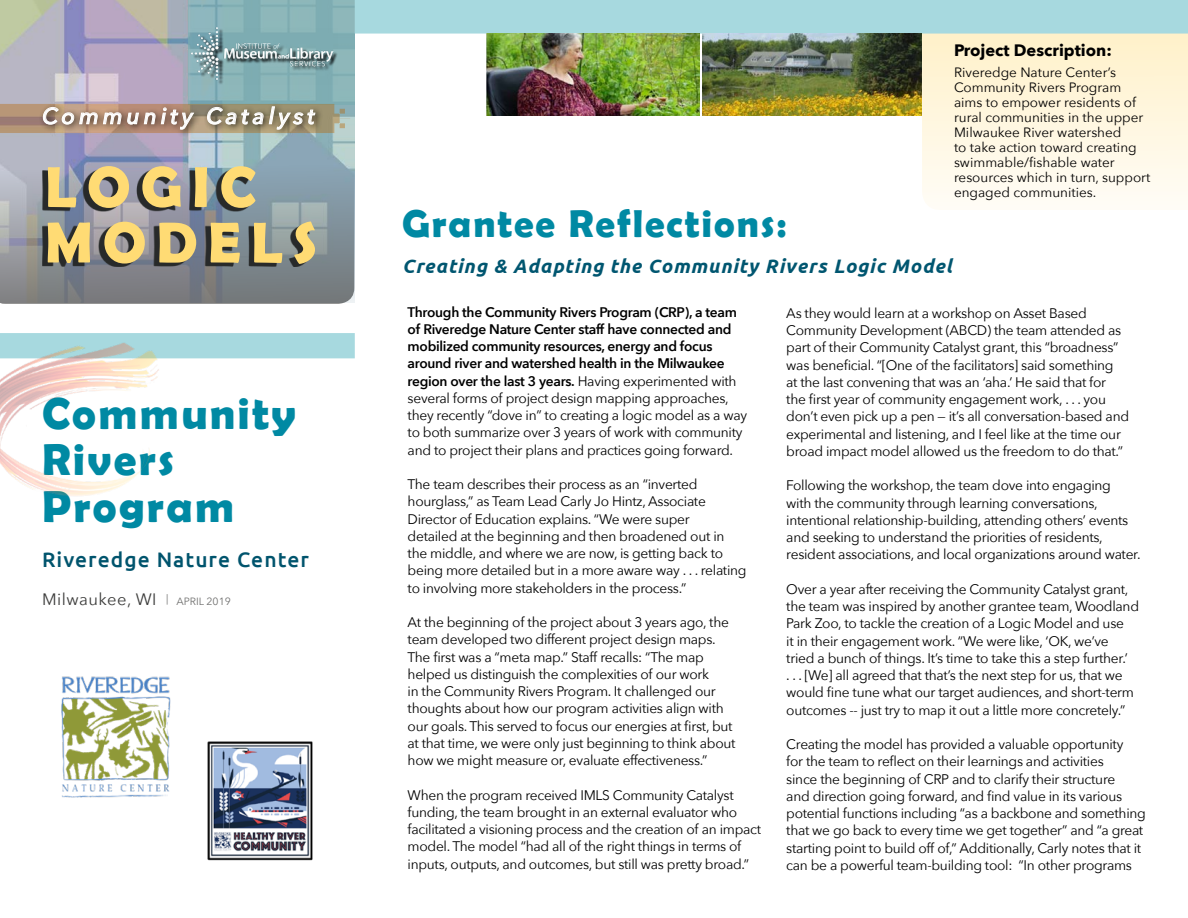
<style>
.page{position:relative;width:1188px;height:918px;background:#fff}
.page>*{position:absolute;margin:0;border:0;box-sizing:border-box;transform-origin:0 0}
.Magazine_Title{font:700 58.05px "Berlin Sans FB Demi";letter-spacing:.175em;color:#ffdb74}
.Magazine_Title-2{font:700 45px/46.5px "Berlin Sans FB Demi";letter-spacing:.05em;color:#0089a3}
.Magazine_Title-3{font:700 39px "Berlin Sans FB Demi";letter-spacing:.05em;color:#0089a3}
.Magazine_Title-4{font:italic 500 22.5px "Avenir Next";letter-spacing:.175em;color:#fff}
.Magazine_Title-5{font:500 21px "Ubuntu";letter-spacing:.05em;color:#00546d}
.Magazine_Title-6{font:italic 700 19.5px "Ubuntu";letter-spacing:.05em;color:#005670}
.Magazine_Title_Sub{font:16.5px "Avenir Next";letter-spacing:.03em;color:#3c3c3b}
.Body_Text_-_Dark_Ora{font:700 16.5px "Avenir Next";color:#000}
.Body_Text_-_Dark_Ora-2{font:13.8px/17.2px "Avenir Next";letter-spacing:-.02em;color:#000}
.Body_Text_-_Dark_Ora-3{font:13.5px/15px "Avenir Next";color:#000}
.s1{font-size:10.5px;color:#70706f}
.s2{font-weight:600}
</style>
<div class="page">
<svg style="left:922px;top:34px;width:266px;height:168px;background:#fff6de"></svg>
<img style="left:0;top:0;width:354px;height:303px">
<div style="left:189px;top:0;width:166px;height:105px;background:linear-gradient(to right,#8ab4ba,#87b3b6)"></div>
<img style="left:182px;top:25px;width:158px;height:63px">
<div style="left:38px;top:101px;width:286px;height:37px;background:#000;opacity:.86"></div>
<svg style="left:0;top:104px;width:350px;height:29px;background:#a9947e"></svg>
<div style="left:355px;top:0;width:833px;height:34px;background:#a7d9df"></div>
<div style="left:162px;top:333px;width:193px;height:25px;background:#a7d9df"></div>
<svg style="left:42px;top:169px;width:267px;height:98px;background:#697078"></svg>
<img style="left:486px;top:34px;width:213px;height:82px">
<img style="left:702px;top:34px;width:220px;height:82px">
<img style="left:0;top:333px;width:162px;height:163px">
<img style="left:61px;top:676px;width:110px;height:122px">
<img style="left:207px;top:741px;width:106px;height:120px">
<p class="Magazine_Title-4" style="left:42px;top:97px;width:274px">Community Catalyst</p>
<p class="Magazine_Title" style="left:45px;top:153px;width:212px">LOGIC</p>
<p class="Magazine_Title" style="left:45px;top:209px;width:274px">MODELS</p>
<p class="Magazine_Title-2" style="left:42px;top:389px;width:255px">Community<br>Rivers<br>Program</p>
<p class="Magazine_Title-5" style="left:42px;top:546px;width:268px">Riveredge Nature Center</p>
<p class="Magazine_Title_Sub" style="left:42px;top:585px;width:190px">Milwaukee, WI <span class="s1">| APRIL 2019</span></p>
<p class="Body_Text_-_Dark_Ora" style="left:954px;top:36px;width:159px">Project Description:</p>
<p class="Body_Text_-_Dark_Ora-3" style="left:954px;top:64px;width:198px">Riveredge Nature Center’s<br>Community Rivers Program aims to empower residents of rural communities in the upper<br>Milwaukee River watershed<br>to take action toward creating swimmable/fishable water resources which in turn, support engaged communities.</p>
<p class="Magazine_Title-3" style="left:402px;top:201px;width:386px">Grantee Reflections:</p>
<p class="Magazine_Title-6" style="left:402px;top:254px;width:551px">Creating &amp; Adapting the Community Rivers Logic Model</p>
<p class="Body_Text_-_Dark_Ora-2" style="left:408px;top:302px;width:341px"><span class="s2">Through the Community Rivers Program (CRP), a team of Riveredge Nature Center staff have connected and mobilized community resources, energy and focus around river and watershed health in the Milwaukee region over the last 3 years.</span> Having experimented with several forms of project design mapping approaches, they recently “dove in” to creating a logic model as a way to both summarize over 3 years of work with community and to project their plans and practices going forward.</p>
<p class="Body_Text_-_Dark_Ora-2" style="left:408px;top:475px;width:340px">The team describes their process as an “inverted hourglass,” as Team Lead Carly Jo Hintz, Associate Director of Education explains. “We were super<br>detailed at the beginning and then broadened out in the middle, and where we are now, is getting back to being more detailed but in a more aware way . . . relating to involving more stakeholders in the process.”</p>
<p class="Body_Text_-_Dark_Ora-2" style="left:408px;top:613px;width:329px">At the beginning of the project about 3 years ago, the team developed two different project design maps.<br>The first was a “meta map.” Staff recalls: “The map helped us distinguish the complexities of our work<br>in the Community Rivers Program. It challenged our thoughts about how our program activities align with our goals. This served to focus our energies at first, but at that time, we were only just beginning to think about how we might measure or, evaluate effectiveness.”</p>
<p class="Body_Text_-_Dark_Ora-2" style="left:408px;top:785px;width:355px">When the program received IMLS Community Catalyst funding, the team brought in an external evaluator who facilitated a visioning process and the creation of an impact model. The model “had all of the right things in terms of inputs, outputs, and outcomes, but still was pretty broad.”</p>
<p class="Body_Text_-_Dark_Ora-2" style="left:786px;top:304px;width:344px">As they would learn at a workshop on Asset Based Community Development (ABCD) the team attended as part of their Community Catalyst grant, this “broadness” was beneficial. “[One of the facilitators] said something<br>at the last convening that was an ‘aha.’ He said that for the first year of community engagement work, . . . you don’t even pick up a pen — it’s all conversation-based and experimental and listening, and I feel like at the time our broad impact model allowed us the freedom to do that.”</p>
<p class="Body_Text_-_Dark_Ora-2" style="left:786px;top:476px;width:356px">Following the workshop, the team dove into engaging<br>with the community through learning conversations, intentional relationship-building, attending others’ events and seeking to understand the priorities of residents, resident associations, and local organizations around water.</p>
<p class="Body_Text_-_Dark_Ora-2" style="left:786px;top:580px;width:354px">Over a year after receiving the Community Catalyst grant, the team was inspired by another grantee team, Woodland Park Zoo, to tackle the creation of a Logic Model and use<br>it in their engagement work. “We were like, ‘OK, we’ve tried a bunch of things. It’s time to take this a step further.’<br>. . . [We] all agreed that that’s the next step for us, that we would fine tune what our target audiences, and short-term outcomes -- just try to map it out a little more concretely.”</p>
<p class="Body_Text_-_Dark_Ora-2" style="left:786px;top:735px;width:361px">Creating the model has provided a valuable opportunity<br>for the team to reflect on their learnings and activities<br>since the beginning of CRP and to clarify their structure<br>and direction going forward, and find value in its various potential functions including “as a backbone and something that we go back to every time we get together” and “a great starting point to build off of,” Additionally, Carly notes that it can be a powerful team-building tool: “In other programs</p>
</div>
